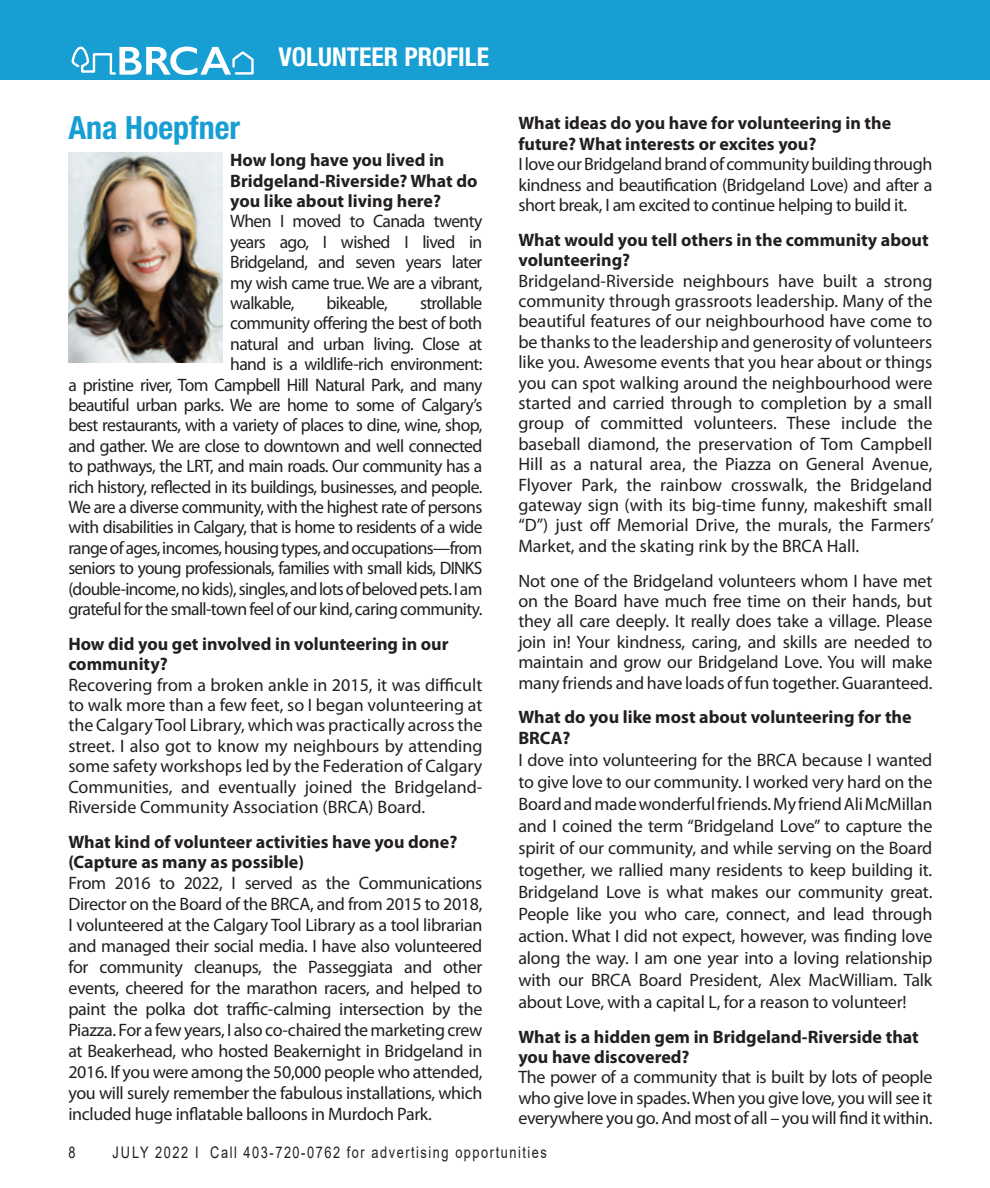
<style>
.page{position:relative;width:990px;height:1188px;background:#fff}
.page>*{position:absolute;margin:0;border:0;box-sizing:border-box;transform-origin:0 0}
.In_Around_title{font:700 condensed 32px "Helvetica Neue LT Std";color:#179ed2}
.t1{font:700 condensed 26px "Helvetica Neue LT Std";color:#fff}
.Body_text{font:18px/20.4px "Myriad Pro";letter-spacing:-.035em;color:#231f20;text-align:justify}
.Subhead{font:700 18px/20.4px "Myriad Pro";color:#231f20}
.t2{font:16px "Arial";letter-spacing:.12em;color:#231f20;scale:.8 1}
</style>
<div class="page">
<div style="left:0;top:0;width:990px;height:80px;background:#179ed2"></div>
<svg style="left:72px;top:47px;width:182px;height:28px"></svg>
<img style="left:68px;top:153px;width:155px;height:210px">
<p class="t1" style="left:279px;top:41px;width:212px">VOLUNTEER PROFILE</p>
<p class="In_Around_title" style="left:68px;top:108px;width:173px">Ana Hoepfner</p>
<p class="Subhead" style="left:230px;top:149px;width:249px">How long have you lived in<br>Bridgeland-Riverside? What do you like about living here?</p>
<p class="Body_text" style="left:230px;top:211px;width:254px">When I moved to Canada twenty years ago, I wished I lived in Bridgeland, and seven years later my wish came true. We are a vibrant, walkable,</p>
<p class="Body_text" style="left:68px;top:293px;width:416px;text-align:right">strollable<br>community offering the best of both<br>natural and urban living. Close at<br>hand is a wildlife-rich environment:<br>a pristine river, Tom Campbell Hill Natural Park, and many beautiful urban parks. We are home to some of Calgary’s best restaurants, with a variety of places to dine, wine, shop, and gather. We are close to downtown and well connected to pathways, the LRT, and main roads. Our community has a rich history, reflected in its buildings, businesses, and people.<br>We are a diverse community, with the highest rate of persons with disabilities in Calgary, that is home to residents of a wide range of ages, incomes, housing types, and occupations—from seniors to young professionals, families with small kids, DINKS (double-income, no kids), singles, and lots of beloved pets. I am grateful for the small-town feel of our kind, caring community.</p>
<p class="Subhead" style="left:68px;top:633px;width:382px">How did you get involved in volunteering in our community?</p>
<p class="Body_text" style="left:68px;top:674px;width:416px">Recovering from a broken ankle in 2015, it was difficult to walk more than a few feet, so I began volunteering at the Calgary Tool Library, which was practically across the street. I also got to know my neighbours by attending some safety workshops led by the Federation of Calgary Communities, and eventually joined the Bridgeland-Riverside Community Association (BRCA) Board.</p>
<p class="Subhead" style="left:68px;top:831px;width:390px">What kind of volunteer activities have you done? (Capture as many as possible)</p>
<p class="Body_text" style="left:68px;top:872px;width:416px;line-height:21px">From 2016 to 2022, I served as the Communications Director on the Board of the BRCA, and from 2015 to 2018, I volunteered at the Calgary Tool Library as a tool librarian and managed their social media. I have also volunteered for community cleanups, the Passeggiata and other events, cheered for the marathon racers, and helped to paint the polka dot traffic-calming intersection by the Piazza. For a few years, I also co-chaired the marketing crew at Beakerhead, who hosted Beakernight in Bridgeland in 2016. If you were among the 50,000 people who attended, you will surely remember the fabulous installations, which included huge inflatable balloons in Murdoch Park.</p>
<p class="Body_text" style="left:327px;top:293px;width:63px">bikeable,</p>
<p class="Subhead" style="left:518px;top:112px;width:374px">What ideas do you have for volunteering in the future? What interests or excites you?</p>
<p class="Body_text" style="left:518px;top:154px;width:415px">I love our Bridgeland brand of community building through kindness and beautification (Bridgeland Love) and after a short break, I am excited to continue helping to build it.</p>
<p class="Subhead" style="left:518px;top:229px;width:412px">What would you tell others in the community about volunteering?</p>
<p class="Body_text" style="left:518px;top:270px;width:417px">Bridgeland-Riverside neighbours have built a strong community through grassroots leadership. Many of the beautiful features of our neighbourhood have come to be thanks to the leadership and generosity of volunteers like you. Awesome events that you hear about or things you can spot walking around the neighbourhood were started and carried through to completion by a small group of committed volunteers. These include the baseball diamond, the preservation of Tom Campbell Hill as a natural area, the Piazza on General Avenue, Flyover Park, the rainbow crosswalk, the Bridgeland gateway sign (with its big-time funny, makeshift small “D”) just off Memorial Drive, the murals, the Farmers’ Market, and the skating rink by the BRCA Hall.</p>
<p class="Body_text" style="left:518px;top:570px;width:416px">Not one of the Bridgeland volunteers whom I have met on the Board have much free time on their hands, but they all care deeply. It really does take a village. Please join in! Your kindness, caring, and skills are needed to maintain and grow our Bridgeland Love. You will make many friends and have loads of fun together. Guaranteed.</p>
<p class="Subhead" style="left:518px;top:706px;width:395px">What do you like most about volunteering for the<br>BRCA?</p>
<p class="Body_text" style="left:518px;top:748px;width:416px;line-height:22px">I dove into volunteering for the BRCA because I wanted to give love to our community. I worked very hard on the Board and made wonderful friends. My friend Ali McMillan and I coined the term “Bridgeland Love” to capture the spirit of our community, and while serving on the Board together, we rallied many residents to keep building it.<br>Bridgeland Love is what makes our community great.<br>People like you who care, connect, and lead through action. What I did not expect, however, was finding love along the way. I am one year into a loving relationship with our BRCA Board President, Alex MacWilliam. Talk about Love, with a capital L, for a reason to volunteer!</p>
<p class="Subhead" style="left:518px;top:1026px;width:402px">What is a hidden gem in Bridgeland-Riverside that you have discovered?</p>
<p class="Body_text" style="left:518px;top:1067px;width:416px">The power of a community that is built by lots of people who give love in spades. When you give love, you will see it everywhere you go. And most of all – you will find it within.</p>
<p class="t2" style="left:68px;top:1141px;width:10px">8</p>
<p class="t2" style="left:112px;top:1141px;width:545px">JULY 2022 I Call 403-720-0762 for advertising opportunities</p>
</div>
